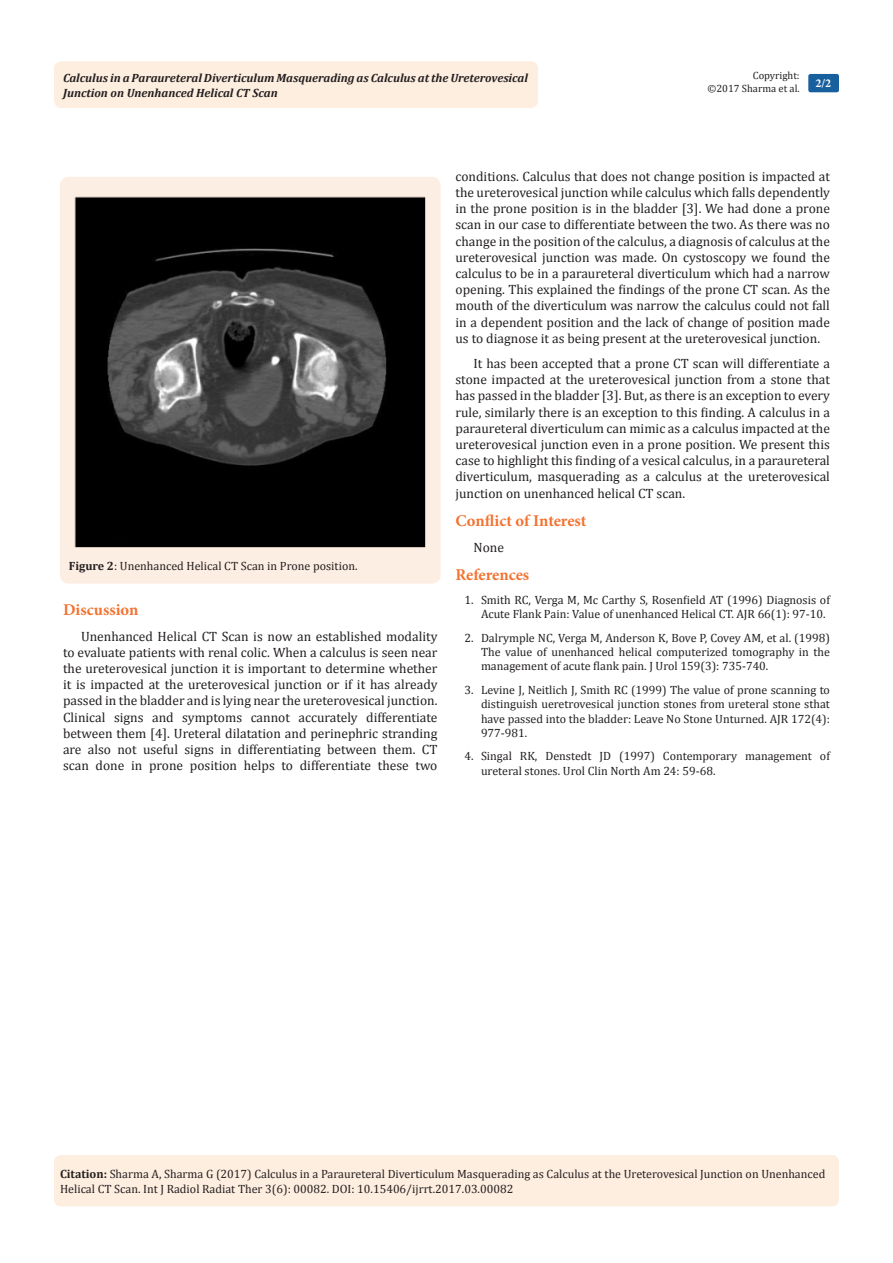
<style>
.page{position:relative;width:893px;height:1263px;background:#fff}
.page>*{position:absolute;margin:0;border:0;box-sizing:border-box;transform-origin:0 0}
.List_Paragraph{font:700 16.5px "Minion Pro";letter-spacing:-.005em;color:#f37331}
.t1{font:13.5px/16.2px "Cambria";color:#231f20;text-align:justify}
.Citation{font:12px/14.4px "Cambria";color:#231f20}
.t2{font:italic 700 12px/14.4px "Cambria";color:#231f20}
.t3{font:700 12px "Minion Pro";color:#fff}
.t4{font:10.5px/12.6px "Cambria";color:#231f20;text-align:right}
.s1{font-weight:700}
</style>
<div class="page">
<div style="left:54px;top:61px;width:484px;height:47px;background:#feeee0;border-radius:8px"></div>
<div style="left:808px;top:74px;width:31px;height:18px;background:#18609d;border-radius:2px"></div>
<div style="left:54px;top:1155px;width:785px;height:51px;background:#feeee0;border-radius:7px"></div>
<div style="left:60px;top:177px;width:381px;height:407px;background:#fdeee3;border-radius:9px"></div>
<img style="left:74px;top:196px;width:351px;height:351px">
<p class="t4" style="left:707px;top:69px;width:94px">Copyright:<br>©2017 Sharma et al.</p>
<p class="t2" style="left:63px;top:70px;width:466px">Calculus in a Paraureteral Diverticulum Masquerading as Calculus at the Ureterovesical<br>Junction on Unenhanced Helical CT Scan</p>
<p class="t3" style="left:815px;top:75px;width:17px">2/2</p>
<p class="Citation" style="left:69px;top:559px;width:290px"><span class="s1">Figure 2</span>: Unenhanced Helical CT Scan in Prone position.</p>
<p class="List_Paragraph" style="left:63px;top:598px;width:77px">Discussion</p>
<p class="t1" style="left:63px;top:628px;width:376px;text-indent:18px">Unenhanced Helical CT Scan is now an established modality to evaluate patients with renal colic. When a calculus is seen near the ureterovesical junction it is important to determine whether it is impacted at the ureterovesical junction or if it has already passed in the bladder and is lying near the ureterovesical junction.<br>Clinical signs and symptoms cannot accurately differentiate between them [4]. Ureteral dilatation and perinephric stranding are also not useful signs in differentiating between them. CT scan done in prone position helps to differentiate these two</p>
<p class="t1" style="left:455px;top:168px;width:376px">conditions. Calculus that does not change position is impacted at the ureterovesical junction while calculus which falls dependently in the prone position is in the bladder [3]. We had done a prone scan in our case to differentiate between the two. As there was no change in the position of the calculus, a diagnosis of calculus at the ureterovesical junction was made. On cystoscopy we found the calculus to be in a paraureteral diverticulum which had a narrow opening. This explained the findings of the prone CT scan. As the mouth of the diverticulum was narrow the calculus could not fall in a dependent position and the lack of change of position made us to diagnose it as being present at the ureterovesical junction.</p>
<p class="t1" style="left:455px;top:355px;width:376px;text-indent:18px">It has been accepted that a prone CT scan will differentiate a stone impacted at the ureterovesical junction from a stone that has passed in the bladder [3]. But, as there is an exception to every rule, similarly there is an exception to this finding. A calculus in a paraureteral diverticulum can mimic as a calculus impacted at the ureterovesical junction even in a prone position. We present this case to highlight this finding of a vesical calculus, in a paraureteral diverticulum, masquerading as a calculus at the ureterovesical junction on unenhanced helical CT scan.</p>
<p class="List_Paragraph" style="left:455px;top:509px;width:132px">Conflict of Interest</p>
<p class="t1" style="left:473px;top:539px;width:32px">None</p>
<p class="List_Paragraph" style="left:455px;top:563px;width:75px">References</p>
<p class="Citation" style="left:481px;top:592px;width:350px;text-indent:-16px">1. Smith RC, Verga M, Mc Carthy S, Rosenfield AT (1996) Diagnosis of<br>Acute Flank Pain: Value of unenhanced Helical CT. AJR 66(1): 97-10.</p>
<p class="Citation" style="left:481px;top:630px;width:350px;text-align:justify;text-indent:-16px">2. Dalrymple NC, Verga M, Anderson K, Bove P, Covey AM, et al. (1998)<br>The value of unenhanced helical computerized tomography in the management of acute flank pain. J Urol 159(3): 735-740.</p>
<p class="Citation" style="left:481px;top:682px;width:350px;text-align:justify;text-indent:-16px">3. Levine J, Neitlich J, Smith RC (1999) The value of prone scanning to distinguish ueretrovesical junction stones from ureteral stone sthat have passed into the bladder: Leave No Stone Unturned. AJR 172(4):<br>977-981.</p>
<p class="Citation" style="left:481px;top:749px;width:350px;text-indent:-16px">4. Singal RK, Denstedt JD (1997) Contemporary management of ureteral stones. Urol Clin North Am 24: 59-68.</p>
<p class="Citation" style="left:60px;top:1167px;width:767px"><span class="s1">Citation:</span> Sharma A, Sharma G (2017) Calculus in a Paraureteral Diverticulum Masquerading as Calculus at the Ureterovesical Junction on Unenhanced<br>Helical CT Scan. Int J Radiol Radiat Ther 3(6): 00082. DOI: 10.15406/ijrrt.2017.03.00082</p>
</div>
